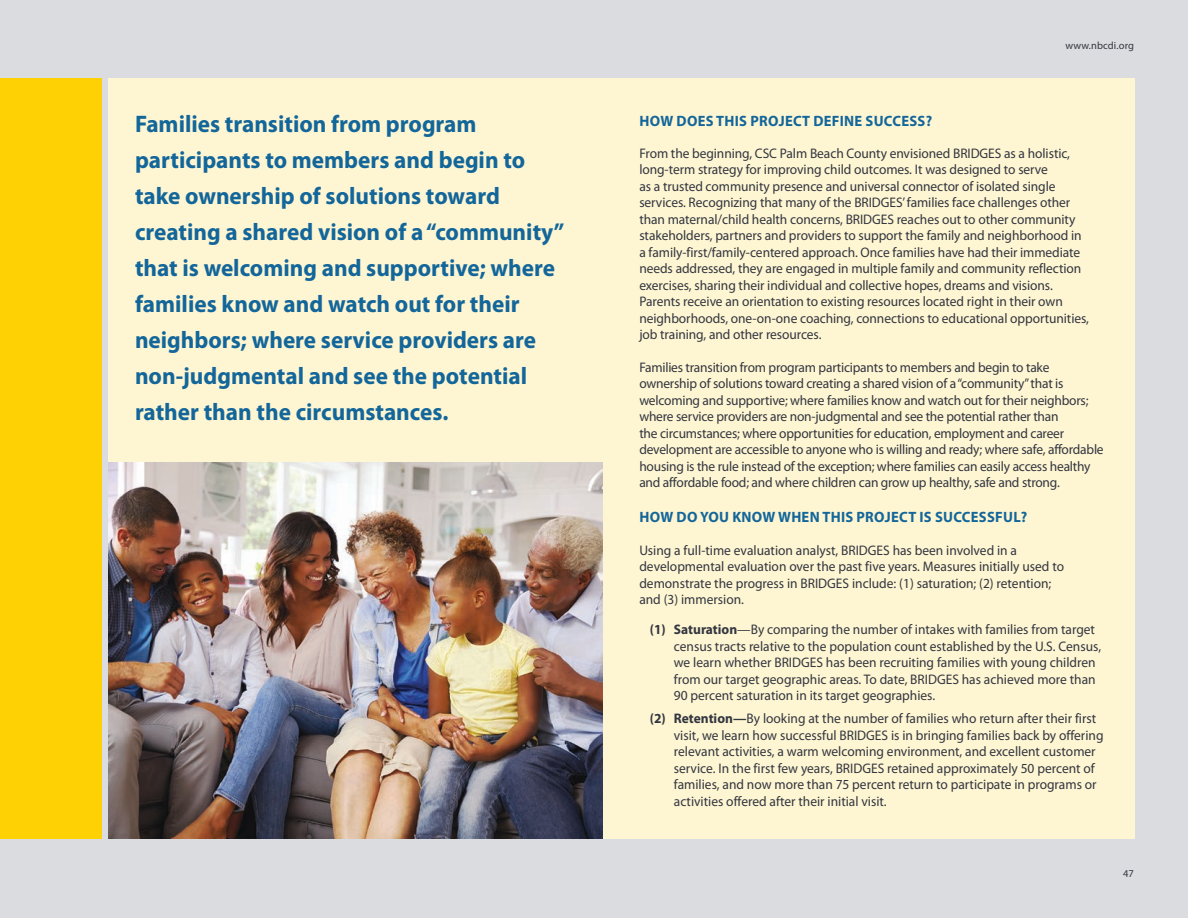
<style>
.page{position:relative;width:1188px;height:918px;background:#dbdcdf}
.page>*{position:absolute;margin:0;border:0;box-sizing:border-box;transform-origin:0 0}
.t1{font:700 24px/36px "Myriad Pro";color:#13669a}
.t2{font:700 15px "Myriad Pro";letter-spacing:.02em;color:#13669a}
.t3{font:13.8px/16.5px "Myriad Pro";letter-spacing:-.005em;color:#323640}
.t4{font:10.5px "Myriad Pro";letter-spacing:.01em;color:#323640}
.s1{font-weight:700}
</style>
<div class="page">
<div style="left:108px;top:78px;width:1027px;height:761px;background:#fef5d2"></div>
<img style="left:108px;top:462px;width:495px;height:377px">
<div style="left:0;top:78px;width:101px;height:761px;background:#fed105"></div>
<p class="t1" style="left:135px;top:105px;width:431px">Families transition from program participants to members and begin to take ownership of solutions toward creating a shared vision of a “community” that is welcoming and supportive; where families know and watch out for their neighbors; where service providers are non-judgmental and see the potential rather than the circumstances.</p>
<p class="t4" style="left:1066px;top:39px;width:70px">www.nbcdi.org</p>
<p class="t2" style="left:640px;top:111px;width:294px">HOW DOES THIS PROJECT DEFINE SUCCESS?</p>
<p class="t3" style="left:639px;top:145px;width:451px">From the beginning, CSC Palm Beach County envisioned BRIDGES as a holistic, long-term strategy for improving child outcomes. It was designed to serve<br>as a trusted community presence and universal connector of isolated single services. Recognizing that many of the BRIDGES’ families face challenges other than maternal/child health concerns, BRIDGES reaches out to other community stakeholders, partners and providers to support the family and neighborhood in a family-first/family-centered approach. Once families have had their immediate needs addressed, they are engaged in multiple family and community reflection exercises, sharing their individual and collective hopes, dreams and visions.<br>Parents receive an orientation to existing resources located right in their own neighborhoods, one-on-one coaching, connections to educational opportunities, job training, and other resources.</p>
<p class="t3" style="left:639px;top:358px;width:466px">Families transition from program participants to members and begin to take ownership of solutions toward creating a shared vision of a “community” that is welcoming and supportive; where families know and watch out for their neighbors; where service providers are non-judgmental and see the potential rather than<br>the circumstances; where opportunities for education, employment and career development are accessible to anyone who is willing and ready; where safe, affordable housing is the rule instead of the exception; where families can easily access healthy and affordable food; and where children can grow up healthy, safe and strong.</p>
<p class="t2" style="left:640px;top:508px;width:389px">HOW DO YOU KNOW WHEN THIS PROJECT IS SUCCESSFUL?</p>
<p class="t3" style="left:639px;top:542px;width:426px">Using a full-time evaluation analyst, BRIDGES has been involved in a developmental evaluation over the past five years. Measures initially used to demonstrate the progress in BRIDGES include: (1) saturation; (2) retention; and (3) immersion.</p>
<p class="t3" style="left:674px;top:621px;width:429px;text-indent:-24px"><span class="s1">(1) Saturation</span>—By comparing the number of intakes with families from target census tracts relative to the population count established by the U.S. Census, we learn whether BRIDGES has been recruiting families with young children from our target geographic areas. To date, BRIDGES has achieved more than 90 percent saturation in its target geographies.</p>
<p class="t3" style="left:674px;top:710px;width:431px;text-indent:-24px"><span class="s1">(2) Retention—</span>By looking at the number of families who return after their first visit, we learn how successful BRIDGES is in bringing families back by offering relevant activities, a warm welcoming environment, and excellent customer service. In the first few years, BRIDGES retained approximately 50 percent of families, and now more than 75 percent return to participate in programs or activities offered after their initial visit.</p>
<p class="t4" style="left:1123px;top:867px;width:12px">47</p>
</div>
